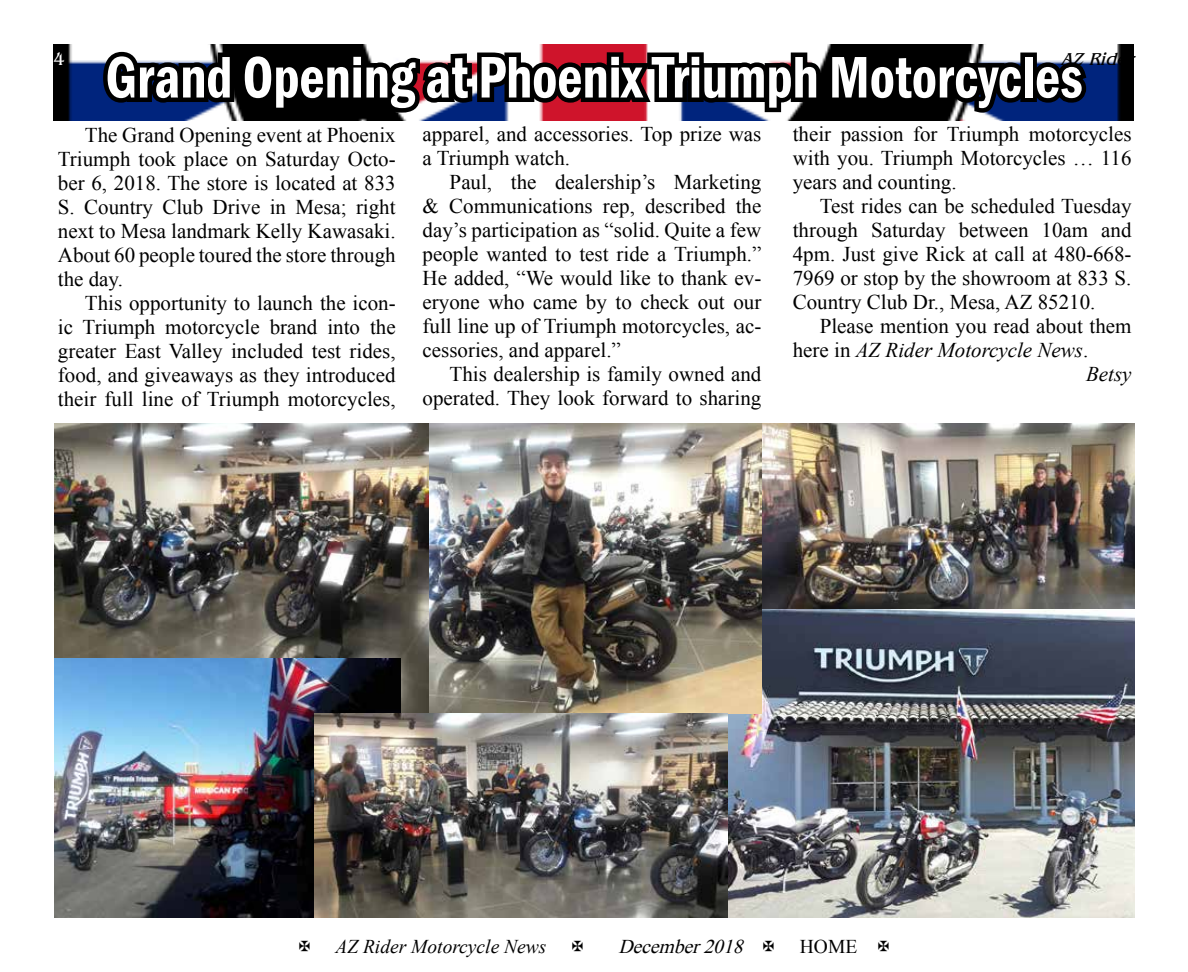
<style>
.page{position:relative;width:1188px;height:972px;background:#fff}
.page>*{position:absolute;margin:0;border:0;box-sizing:border-box;transform-origin:0 0}
.t1{font:600 condensed 60.75px "Franklin Gothic";color:#fff;scale:.9 1}
.t2{font:21px/24px "Times New Roman";color:#000;text-align:justify}
.t3{font:italic 21px "Times New Roman";color:#000}
.t4{font:italic 19.5px "Times New Roman";color:#000}
.t5{font:italic 19.5px "Times New Roman";color:#000}
.t6{font:19.5px "Times New Roman";color:#000}
.t7{font:italic 18px "Benguiat";color:#000}
.t8{font:18px "Benguiat";color:#fff}
.s1{font-style:normal}
</style>
<div class="page">
<img style="left:53px;top:45px;width:1080px;height:76px">
<img style="left:761px;top:423px;width:374px;height:187px">
<img style="left:55px;top:423px;width:374px;height:290px">
<svg style="left:96px;top:44px;width:997px;height:77px;background:#37313b"></svg>
<div style="left:53px;top:51px;width:12px;height:15px;background:#000"></div>
<img style="left:727px;top:610px;width:408px;height:308px">
<img style="left:55px;top:659px;width:345px;height:259px">
<img style="left:429px;top:423px;width:332px;height:290px">
<img style="left:314px;top:713px;width:413px;height:205px">
<p class="t8" style="left:53px;top:49px;width:13px">4</p>
<p class="t7" style="left:1060px;top:49px;width:80px">AZ Rider</p>
<h1 class="t1" style="left:105px;top:37px;width:1087px">Grand Opening at Phoenix Triumph Motorcycles</h1>
<p class="t2" style="left:58px;top:122px;width:339px;text-indent:27px">The Grand Opening event at Phoenix Triumph took place on Saturday Octo&shy;ber 6, 2018. The store is located at 833<br>S. Country Club Drive in Mesa; right next to Mesa landmark Kelly Kawasaki.<br>About 60 people toured the store through the day.</p>
<p class="t2" style="left:58px;top:290px;width:339px;text-indent:27px">This opportunity to launch the icon&shy;ic Triumph motorcycle brand into the greater East Valley included test rides, food, and giveaways as they introduced their full line of Triumph motorcycles,</p>
<p class="t2" style="left:423px;top:122px;width:340px">apparel, and accessories. Top prize was a Triumph watch.</p>
<p class="t2" style="left:423px;top:170px;width:340px;text-indent:27px">Paul, the dealership’s Marketing &amp; Communications rep, described the day’s participation as “solid. Quite a few people wanted to test ride a Triumph.” He added, “We would like to thank ev&shy;eryone who came by to check out our full line up of Triumph motorcycles, ac&shy;cessories, and apparel.”</p>
<p class="t2" style="left:423px;top:362px;width:340px;text-align:right">This dealership is family owned and operated. They look forward to sharing</p>
<p class="t2" style="left:793px;top:122px;width:340px">their passion for Triumph motorcycles with you. Triumph Motorcycles … 116 years and counting.</p>
<p class="t2" style="left:793px;top:194px;width:340px;text-indent:27px">Test rides can be scheduled Tuesday through Saturday between 10am and 4pm. Just give Rick at call at 480-668- 7969 or stop by the showroom at 833 S.<br>Country Club Dr., Mesa, AZ 85210.</p>
<p class="t2" style="left:820px;top:314px;width:313px">Please mention you read about them</p>
<p class="t3" style="left:793px;top:336px;width:297px"><span class="s1">here in</span> AZ Rider Motorcycle News<span class="s1">.</span></p>
<p class="t3" style="left:1086px;top:360px;width:47px">Betsy</p>
<p class="t4" style="left:335px;top:933px;width:213px">AZ Rider Motorcycle News</p>
<p class="t5" style="left:619px;top:933px;width:132px">December2018</p>
<p class="t6" style="left:800px;top:933px;width:59px">HOME</p>
</div>
